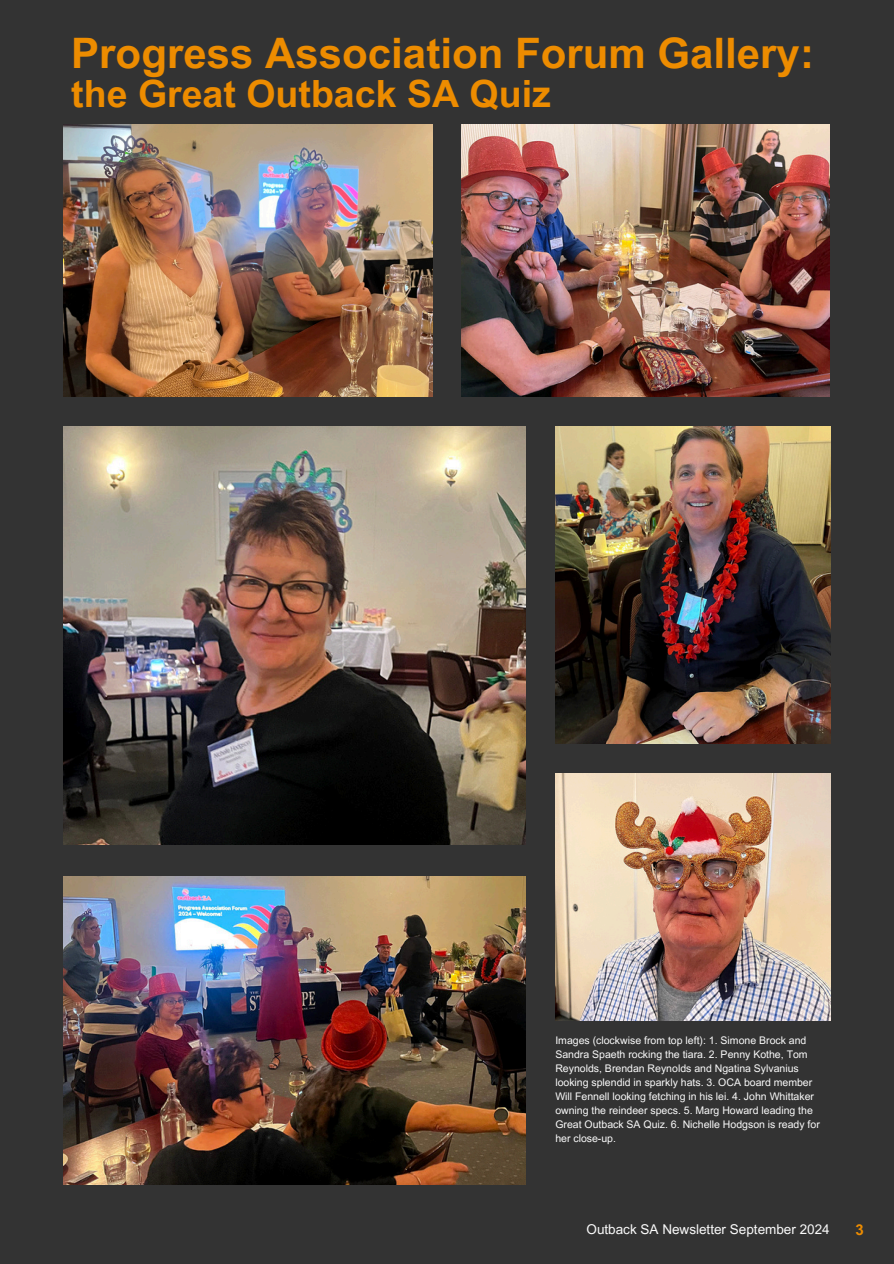
<style>
.page{position:relative;width:894px;height:1264px;background:#fff}
.page>*{position:absolute;margin:0;border:0;box-sizing:border-box;transform-origin:0 0}
.t1{font:700 42px "Arial MT Pro";color:#ed8c00}
.t2{font:700 37.5px "Arial MT Pro";color:#ed8c00}
.t3{font:700 15px "Arial MT Pro";color:#ed8c00}
.t4{font:13.5px "Arial MT Pro";color:#fafafa}
.t5{font:10.5px/14px "Arial MT Pro";color:#fafafa}
</style>
<div class="page">
<div style="left:0;top:0;width:893px;height:1263px;background:#333"></div>
<img style="left:555px;top:426px;width:274px;height:317px">
<img style="left:64px;top:426px;width:461px;height:418px">
<img style="left:461px;top:124px;width:368px;height:272px">
<img style="left:555px;top:773px;width:274px;height:247px">
<img style="left:64px;top:876px;width:461px;height:308px">
<img style="left:64px;top:124px;width:368px;height:272px">
<p class="t1" style="left:71px;top:38px;width:744px">Progress Association Forum Gallery:</p>
<p class="t2" style="left:71px;top:79px;width:481px">the Great Outback SA Quiz</p>
<p class="t5" style="left:555px;top:1034px;width:266px">Images (clockwise from top left): 1. Simone Brock and Sandra Spaeth rocking the tiara. 2. Penny Kothe, Tom Reynolds, Brendan Reynolds and Ngatina Sylvanius looking splendid in sparkly hats. 3. OCA board member Will Fennell looking fetching in his lei. 4. John Whittaker owning the reindeer specs. 5. Marg Howard leading the Great Outback SA Quiz. 6. Nichelle Hodgson is ready for her close-up.</p>
<p class="t4" style="left:586px;top:1224px;width:245px">Outback SA Newsletter September 2024</p>
<h2 class="t3" style="left:855px;top:1223px;width:10px">3</h2>
</div>
